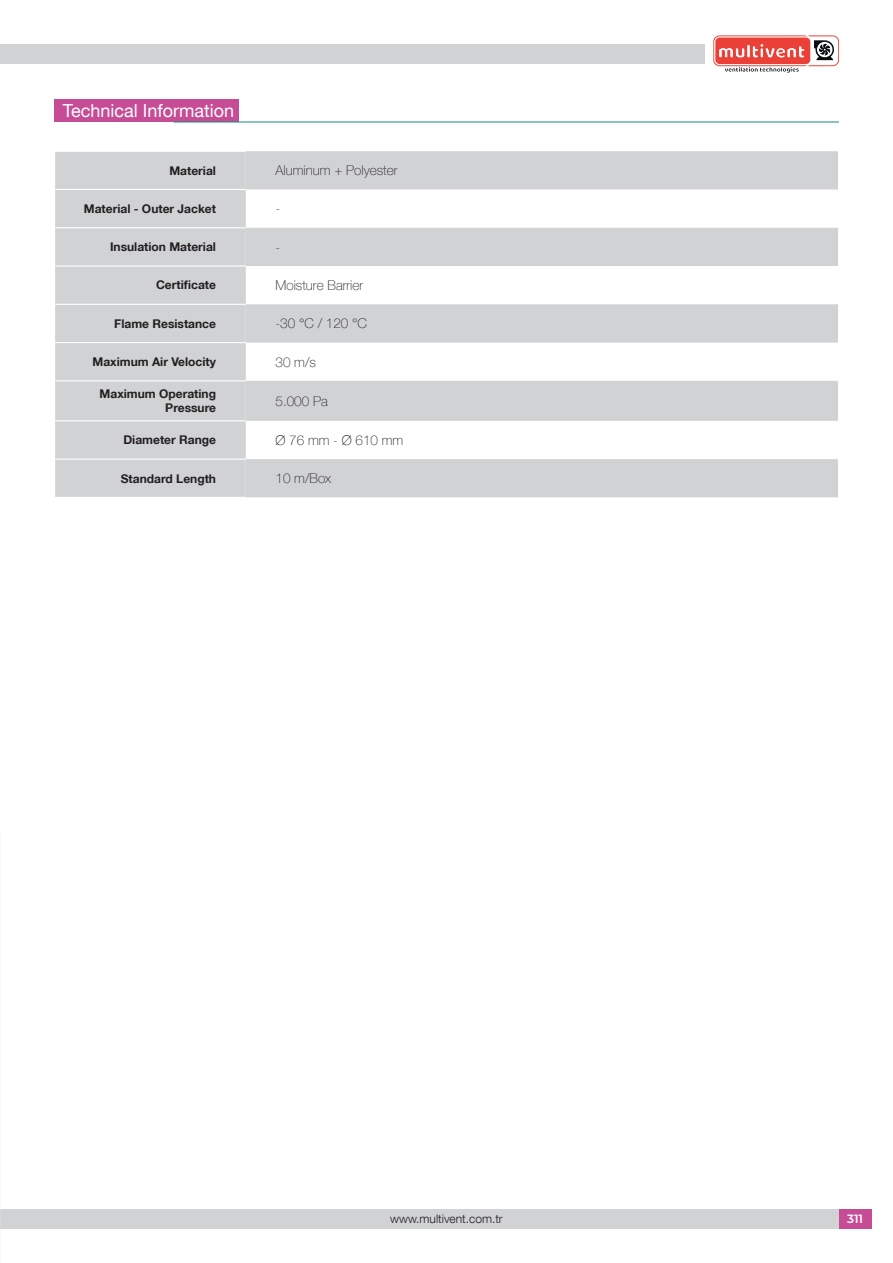
<style>
.page{position:relative;width:893px;height:1263px;background:#fff}
.page>*{position:absolute;margin:0;border:0;box-sizing:border-box;transform-origin:0 0}
.t1{font:18px "Helvetica Neue LT Std";color:#fff}
.t2{font:100 13.5px "Helvetica Neue LT Std";color:#231f20}
.t3{font:700 12px/14.4px "Helvetica Neue LT Std";color:#231f20;text-align:right}
.t4{font:300 12px "Helvetica Neue LT Std";color:#231f20}
.t5{font:600 12px "Montserrat";color:#fff}
</style>
<div class="page">
<div style="left:0;top:1209px;width:839px;height:19px;background:#d1d2d4"></div>
<div style="left:839px;top:1209px;width:32px;height:19px;background:#c64c95"></div>
<div style="left:0;top:44px;width:704px;height:20px;background:#d1d2d4"></div>
<svg style="left:713px;top:35px;width:126px;height:38px"></svg>
<div style="left:54px;top:100px;width:184px;height:22px;background:#c64c95"></div>
<hr style="left:174px;top:122px;width:665px;height:1px;background:#178c80">
<div style="left:55px;top:152px;width:191px;height:345px;background:#d1d2d4"></div>
<svg style="left:246px;top:151px;width:592px;height:346px;fill:#d1d2d4"></svg>
<hr style="left:55px;top:189px;width:191px;height:1px;background:#fff">
<hr style="left:55px;top:227px;width:191px;height:1px;background:#fff">
<hr style="left:55px;top:265px;width:191px;height:2px;background:#fff">
<hr style="left:55px;top:304px;width:191px;height:1px;background:#fff">
<hr style="left:55px;top:342px;width:191px;height:1px;background:#fff">
<hr style="left:55px;top:380px;width:191px;height:1px;background:#fff">
<hr style="left:55px;top:420px;width:191px;height:1px;background:#fff">
<hr style="left:55px;top:458px;width:191px;height:2px;background:#fff">
<h1 class="t1" style="left:63px;top:100px;width:173px">Technical Information</h1>
<p class="t3" style="left:169px;top:163px;width:48px">Material</p>
<p class="t2" style="left:276px;top:163px;width:123px">Aluminum + Polyester</p>
<p class="t3" style="left:84px;top:201px;width:134px">Material - Outer Jacket</p>
<p class="t2" style="left:276px;top:201px;width:6px">-</p>
<p class="t3" style="left:110px;top:239px;width:107px">Insulation Material</p>
<p class="t2" style="left:276px;top:239px;width:6px">-</p>
<p class="t3" style="left:156px;top:278px;width:61px">Certificate</p>
<p class="t2" style="left:276px;top:277px;width:89px">Moisture Barrier</p>
<p class="t3" style="left:114px;top:316px;width:103px">Flame Resistance</p>
<p class="t2" style="left:276px;top:316px;width:93px">-30 °C / 120 °C</p>
<p class="t3" style="left:93px;top:354px;width:125px">Maximum Air Velocity</p>
<p class="t2" style="left:276px;top:354px;width:42px">30 m/s</p>
<p class="t3" style="left:100px;top:386px;width:118px">Maximum Operating<br>Pressure</p>
<p class="t2" style="left:276px;top:393px;width:54px">5.000 Pa</p>
<p class="t3" style="left:123px;top:432px;width:94px">Diameter Range</p>
<p class="t2" style="left:276px;top:432px;width:129px">Ø 76 mm - Ø 610 mm</p>
<p class="t3" style="left:121px;top:471px;width:97px">Standard Length</p>
<p class="t2" style="left:276px;top:470px;width:57px">10 m/Box</p>
<p class="t4" style="left:390px;top:1211px;width:114px">www.multivent.com.tr</p>
<p class="t5" style="left:847px;top:1211px;width:18px">311</p>
</div>
